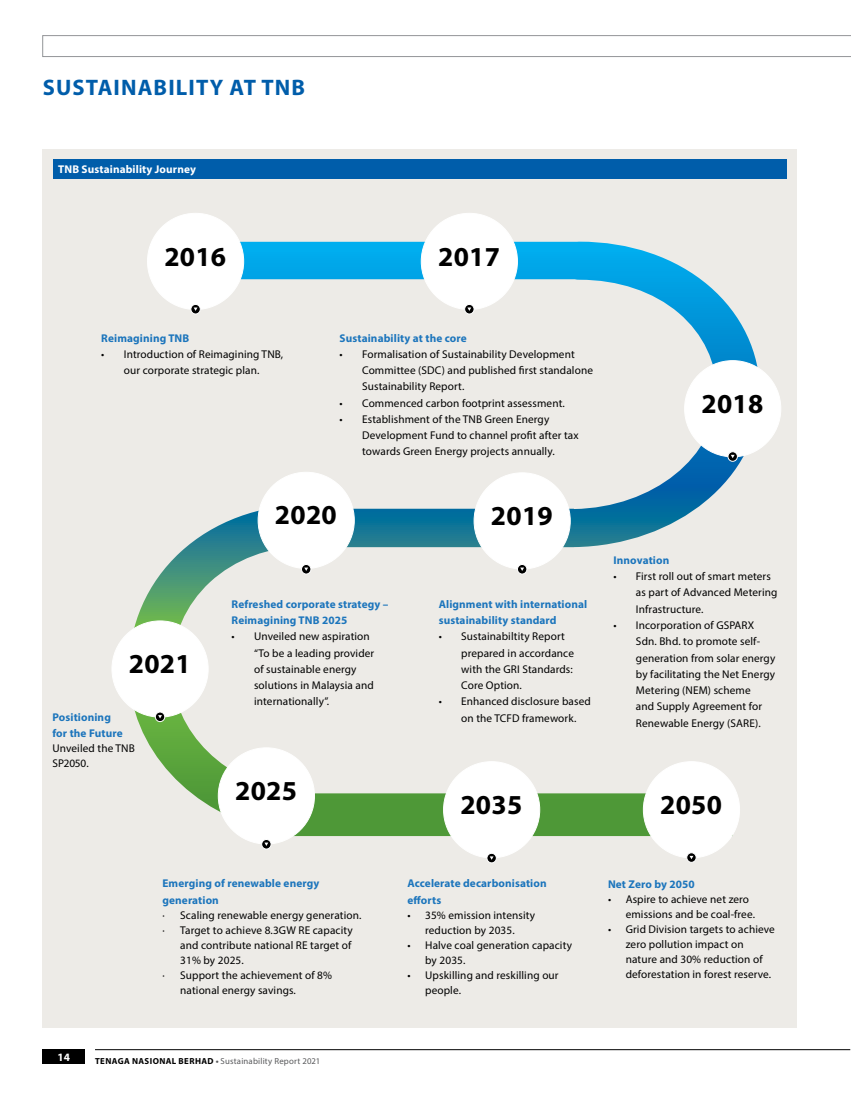
<style>
.page{position:relative;width:851px;height:1099px;background:#fff}
.page>*{position:absolute;margin:0;border:0;box-sizing:border-box;transform-origin:0 0}
.t1{font:700 27.5px "Myriad Pro";letter-spacing:.01em;color:#000}
.t2{font:700 22.5px "Myriad Pro";letter-spacing:.05em;color:#005daa}
.t3{font:11.25px/16.2px "Myriad Pro";letter-spacing:.01em;color:#000}
.t4{font:700 11.25px/16.2px "Myriad Pro";letter-spacing:.01em;color:#1c75bc}
.t5{font:700 11.25px "Myriad Pro";letter-spacing:.01em;color:#fff}
.t6{font:8.75px "Myriad Pro";letter-spacing:.02em;color:#58595b}
.s1{font-weight:700;color:#000}
.s2{font-weight:700}
</style>
<div class="page">
<svg style="left:43px;top:35px;width:807px;height:22px"></svg>
<div style="left:43px;top:149px;width:754px;height:878px;background:#edebe7"></div>
<svg style="left:129px;top:242px;width:630px;height:594px"></svg>
<div style="left:53px;top:159px;width:733px;height:20px;background:#005daa"></div>
<div style="left:147px;top:213px;width:97px;height:96px;background:#fff;border-radius:50%"></div>
<svg style="left:191px;top:304px;width:9px;height:10px"></svg>
<div style="left:191px;top:304px;width:9px;height:10px;border:1px solid #fff;border-radius:50%"></div>
<svg style="left:194px;top:307px;width:3px;height:4px"></svg>
<div style="left:421px;top:213px;width:96px;height:96px;background:#fff;border-radius:50%"></div>
<div style="left:464px;top:304px;width:10px;height:10px;background:#000;border-radius:50%"></div>
<div style="left:464px;top:304px;width:10px;height:10px;border:1px solid #fff;border-radius:50%"></div>
<svg style="left:467px;top:307px;width:4px;height:4px"></svg>
<div style="left:684px;top:360px;width:96px;height:97px;background:#fff;border-radius:50%"></div>
<svg style="left:727px;top:451px;width:10px;height:10px"></svg>
<div style="left:727px;top:451px;width:10px;height:10px;border:1px solid #fff;border-radius:50%"></div>
<svg style="left:730px;top:455px;width:4px;height:3px"></svg>
<div style="left:474px;top:473px;width:96px;height:96px;background:#fff;border-radius:50%"></div>
<div style="left:517px;top:564px;width:10px;height:10px;background:#000;border-radius:50%"></div>
<div style="left:517px;top:564px;width:10px;height:10px;border:1px solid #fff;border-radius:50%"></div>
<svg style="left:520px;top:567px;width:4px;height:4px"></svg>
<div style="left:258px;top:472px;width:96px;height:96px;background:#fff;border-radius:50%"></div>
<div style="left:301px;top:564px;width:10px;height:10px;background:#000;border-radius:50%"></div>
<div style="left:301px;top:564px;width:10px;height:10px;border:1px solid #fff;border-radius:50%"></div>
<svg style="left:304px;top:567px;width:4px;height:4px"></svg>
<div style="left:112px;top:621px;width:96px;height:96px;background:#fff;border-radius:50%"></div>
<svg style="left:155px;top:712px;width:10px;height:9px"></svg>
<div style="left:155px;top:712px;width:10px;height:9px;border:1px solid #fff;border-radius:50%"></div>
<div style="left:443px;top:761px;width:96px;height:96px;background:#fff;border-radius:50%"></div>
<svg style="left:487px;top:853px;width:9px;height:9px"></svg>
<div style="left:487px;top:853px;width:9px;height:9px;border:1px solid #fff;border-radius:50%"></div>
<svg style="left:489px;top:856px;width:4px;height:3px"></svg>
<div style="left:643px;top:761px;width:96px;height:96px;background:#fff;border-radius:50%"></div>
<div style="left:686px;top:852px;width:10px;height:10px;background:#000;border-radius:50%"></div>
<div style="left:686px;top:852px;width:10px;height:10px;border:1px solid #fff;border-radius:50%"></div>
<svg style="left:689px;top:855px;width:4px;height:4px"></svg>
<div style="left:218px;top:747px;width:96px;height:97px;background:#fff;border-radius:50%"></div>
<div style="left:261px;top:839px;width:10px;height:10px;background:#000;border-radius:50%"></div>
<div style="left:261px;top:839px;width:10px;height:10px;border:1px solid #fff;border-radius:50%"></div>
<svg style="left:264px;top:842px;width:4px;height:4px"></svg>
<div style="left:43px;top:1049px;width:42px;height:14px;background:#000"></div>
<hr style="left:95px;top:1049px;width:755px;height:1px;background:#000">
<h2 class="t2" style="left:43px;top:73px;width:264px">SUSTAINABILITY AT TNB</h2>
<p class="t5" style="left:58px;top:162px;width:139px">TNB Sustainability Journey</p>
<h1 class="t1" style="left:164px;top:238px;width:63px">2016</h1>
<h1 class="t1" style="left:438px;top:238px;width:63px">2017</h1>
<p class="t4" style="left:101px;top:329px;width:89px">Reimagining TNB</p>
<p class="t3" style="left:101px;top:346px;width:183px;text-align:center">• Introduction of Reimagining TNB, our corporate strategic plan.</p>
<p class="t4" style="left:339px;top:329px;width:129px">Sustainability at the core</p>
<p class="t3" style="left:362px;top:346px;width:232px;text-indent:-22px">• Formalisation of Sustainability Development<br>Committee (SDC) and published first standalone<br>Sustainability Report.</p>
<p class="t3" style="left:339px;top:394px;width:227px">• Commenced carbon footprint assessment.</p>
<p class="t3" style="left:362px;top:411px;width:218px;text-indent:-22px">• Establishment of the TNB Green Energy<br>Development Fund to channel profit after tax towards Green Energy projects annually.</p>
<h1 class="t1" style="left:129px;top:646px;width:63px">2021</h1>
<p class="t4" style="left:52px;top:708px;width:72px">Positioning for the Future</p>
<p class="t3" style="left:52px;top:740px;width:84px;line-height:15px">Unveiled the TNB<br>SP2050.</p>
<h1 class="t1" style="left:275px;top:497px;width:63px">2020</h1>
<h1 class="t1" style="left:491px;top:498px;width:63px">2019</h1>
<p class="t4" style="left:231px;top:595px;width:158px">Refreshed corporate strategy –<br>Reimagining TNB 2025</p>
<p class="t3" style="left:254px;top:628px;width:122px;text-indent:-22px">• Unveiled new aspiration “To be a leading provider of sustainable energy solutions in Malaysia and internationally”.</p>
<p class="t4" style="left:438px;top:595px;width:150px">Alignment with international sustainability standard</p>
<p class="t3" style="left:461px;top:628px;width:114px;text-indent:-23px">• Sustainabiltity Report prepared in accordance with the GRI Standards:<br>Core Option.</p>
<p class="t3" style="left:461px;top:693px;width:131px;text-indent:-22px">• Enhanced disclosure based on the TCFD framework.</p>
<h1 class="t1" style="left:701px;top:385px;width:63px">2018</h1>
<p class="t4" style="left:613px;top:551px;width:57px">Innovation</p>
<p class="t3" style="left:635px;top:568px;width:143px;text-indent:-22px">• First roll out of smart meters as part of Advanced Metering<br>Infrastructure.</p>
<p class="t3" style="left:635px;top:617px;width:141px;text-indent:-22px">• Incorporation of GSPARX<br>Sdn. Bhd. to promote self&shy;generation from solar energy by facilitating the Net Energy<br>Metering (NEM) scheme<br>and Supply Agreement for<br>Renewable Energy (SARE).</p>
<h1 class="t1" style="left:235px;top:772px;width:63px">2025</h1>
<p class="t5" style="left:58px;top:1049px;width:14px">14</p>
<p class="t4" style="left:162px;top:875px;width:158px">Emerging of renewable energy generation</p>
<p class="t3" style="left:162px;top:906px;width:200px">· Scaling renewable energy generation.</p>
<p class="t3" style="left:162px;top:921px;width:192px">· Target to achieve 8.3GW RE capacity</p>
<p class="t3" style="left:180px;top:936px;width:173px">and contribute national RE target of</p>
<p class="t3" style="left:180px;top:951px;width:65px">31% by 2025.</p>
<p class="t3" style="left:162px;top:966px;width:171px">· Support the achievement of 8%</p>
<p class="t3" style="left:180px;top:981px;width:117px">national energy savings.</p>
<p class="t6" style="left:95px;top:1055px;width:227px"><span class="s1">TENAGA NASIONAL BERHAD</span> <span class="s2">•</span> Sustainability Report 2021</p>
<h1 class="t1" style="left:460px;top:786px;width:63px">2035</h1>
<h1 class="t1" style="left:660px;top:786px;width:63px">2050</h1>
<p class="t4" style="left:407px;top:875px;width:141px">Accelerate decarbonisation efforts</p>
<p class="t3" style="left:407px;top:907px;width:129px;line-height:15px;text-align:center">• 35% emission intensity reduction by 2035.</p>
<p class="t3" style="left:425px;top:937px;width:148px;line-height:15px;text-indent:-18px">• Halve coal generation capacity by 2035.</p>
<p class="t3" style="left:425px;top:967px;width:135px;line-height:15px;text-indent:-18px">• Upskilling and reskilling our people.</p>
<p class="t4" style="left:608px;top:875px;width:88px">Net Zero by 2050</p>
<p class="t3" style="left:625px;top:891px;width:131px;line-height:15px;text-indent:-18px">• Aspire to achieve net zero emissions and be coal-free.</p>
<p class="t3" style="left:625px;top:921px;width:151px;line-height:15px;text-indent:-18px">• Grid Division targets to achieve zero pollution impact on nature and 30% reduction of deforestation in forest reserve.</p>
</div>
